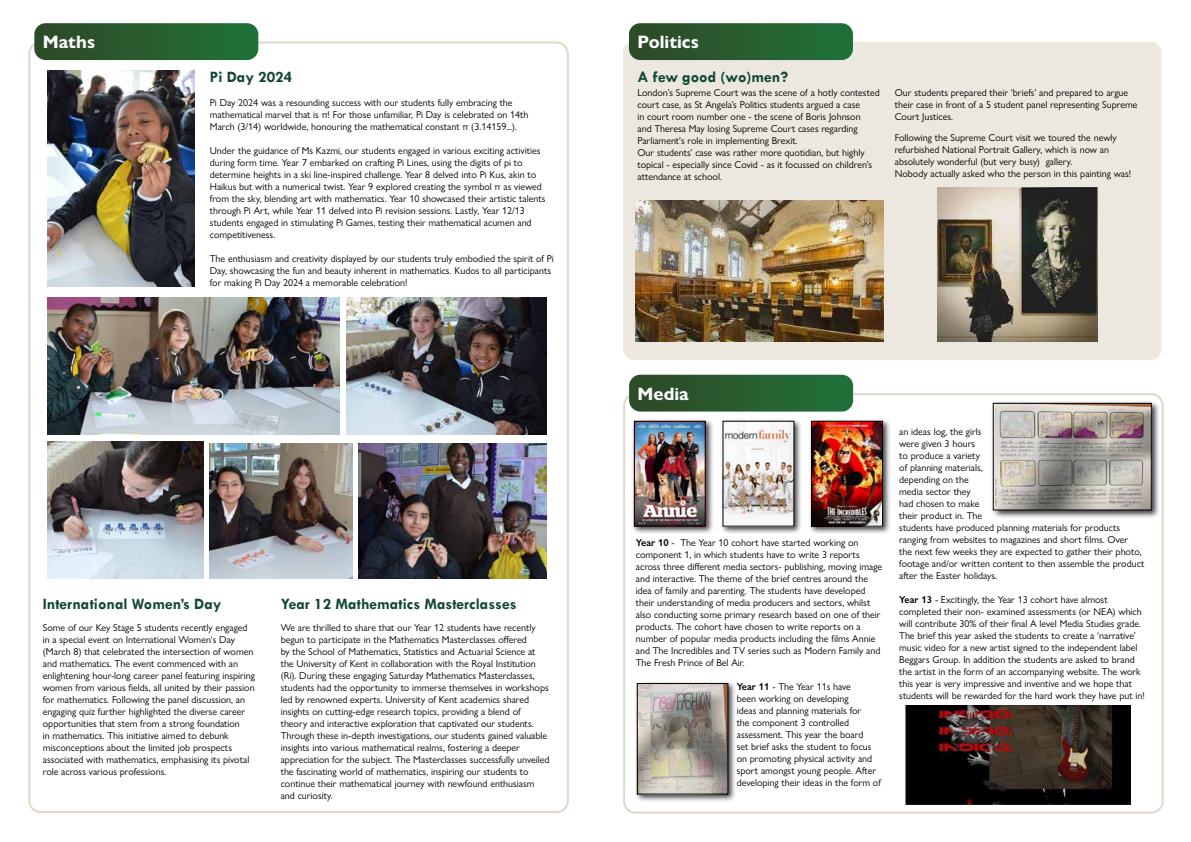
<style>
.page{position:relative;width:1191px;height:842px;background:#fff}
.page>*{position:absolute;margin:0;border:0;box-sizing:border-box;transform-origin:0 0}
.t1{font:700 18px "Gill Sans Nova";color:#fff}
.t2{font:700 16px "Tw Cen";color:#124734}
.t3{font:10px/12px "Gill Sans Nova";color:#000}
.s1{font-weight:600}
</style>
<div class="page">
<div style="left:623px;top:42px;width:538px;height:318px;background:#ece8df;border-radius:11px"></div>
<svg style="left:629px;top:23px;width:224px;height:37px;background:#2b5f33"></svg>
<div style="left:623px;top:393px;width:540px;height:421px;border:2px solid #dfd8c8;border-radius:11px"></div>
<svg style="left:629px;top:375px;width:224px;height:37px;background:#2c6034"></svg>
<svg style="left:34px;top:23px;width:224px;height:37px;background:#2b6033"></svg>
<img style="left:48px;top:71px;width:147px;height:215px">
<img style="left:48px;top:298px;width:292px;height:137px">
<img style="left:359px;top:444px;width:187px;height:135px">
<img style="left:48px;top:442px;width:155px;height:137px">
<img style="left:347px;top:298px;width:199px;height:137px">
<img style="left:210px;top:444px;width:142px;height:135px">
<img style="left:636px;top:201px;width:247px;height:141px">
<img style="left:937px;top:188px;width:160px;height:154px">
<div style="left:631px;top:418px;width:83px;height:117px;background:#000;opacity:.75"></div>
<img style="left:636px;top:423px;width:67px;height:101px">
<div style="left:634px;top:421px;width:71px;height:105px;border:1px solid #000"></div>
<div style="left:720px;top:418px;width:82px;height:117px;background:#000;opacity:.75"></div>
<img style="left:724px;top:423px;width:68px;height:101px">
<div style="left:808px;top:418px;width:83px;height:117px;background:#000;opacity:.75"></div>
<img style="left:813px;top:423px;width:67px;height:101px">
<div style="left:811px;top:421px;width:71px;height:105px;border:1px solid #000"></div>
<div style="left:634px;top:681px;width:102px;height:121px;background:#000;opacity:.75"></div>
<img style="left:639px;top:685px;width:87px;height:107px">
<div style="left:637px;top:683px;width:91px;height:111px;border:1px solid #000"></div>
<div style="left:990px;top:400px;width:170px;height:118px;background:#000;opacity:.75"></div>
<img style="left:995px;top:405px;width:154px;height:103px">
<div style="left:993px;top:403px;width:158px;height:107px;border:1px solid #000"></div>
<img style="left:905px;top:706px;width:225px;height:98px">
<h1 class="t1" style="left:40px;top:31px;width:56px"><sub>X</sub>Maths</h1>
<h2 class="t2" style="left:210px;top:67px;width:84px">Pi Day 2024</h2>
<p class="t3" style="left:210px;top:96px;width:320px">Pi Day 2024 was a resounding success with our students fully embracing the mathematical marvel that is π! For those unfamiliar, Pi Day is celebrated on 14th<br>March (3/14) worldwide, honouring the mathematical constant π (3.14159...).</p>
<p class="t3" style="left:210px;top:144px;width:337px">Under the guidance of Ms Kazmi, our students engaged in various exciting activities during form time. Year 7 embarked on crafting Pi Lines, using the digits of pi to determine heights in a ski line-inspired challenge. Year 8 delved into Pi Kus, akin to Haikus but with a numerical twist. Year 9 explored creating the symbol π as viewed from the sky, blending art with mathematics. Year 10 showcased their artistic talents through Pi Art, while Year 11 delved into Pi revision sessions. Lastly, Year 12/13 students engaged in stimulating Pi Games, testing their mathematical acumen and competitiveness.</p>
<p class="t3" style="left:210px;top:252px;width:345px">The enthusiasm and creativity displayed by our students truly embodied the spirit of Pi<br>Day, showcasing the fun and beauty inherent in mathematics. Kudos to all participants for making Pi Day 2024 a memorable celebration!</p>
<h2 class="t2" style="left:43px;top:594px;width:180px">International Women’s Day</h2>
<p class="t3" style="left:43px;top:621px;width:214px">Some of our Key Stage 5 students recently engaged in a special event on International Women's Day (March 8) that celebrated the intersection of women and mathematics. The event commenced with an enlightening hour-long career panel featuring inspiring women from various fields, all united by their passion for mathematics. Following the panel discussion, an engaging quiz further highlighted the diverse career opportunities that stem from a strong foundation<br>in mathematics. This initiative aimed to debunk misconceptions about the limited job prospects associated with mathematics, emphasising its pivotal role across various professions.</p>
<h2 class="t2" style="left:281px;top:594px;width:237px">Year 12 Mathematics Masterclasses</h2>
<p class="t3" style="left:281px;top:621px;width:270px">We are thrilled to share that our Year 12 students have recently begun to participate in the Mathematics Masterclasses offered<br>by the School of Mathematics, Statistics and Actuarial Science at the University of Kent in collaboration with the Royal Institution (Ri). During these engaging Saturday Mathematics Masterclasses, students had the opportunity to immerse themselves in workshops led by renowned experts. University of Kent academics shared insights on cutting-edge research topics, providing a blend of theory and interactive exploration that captivated our students.<br>Through these in-depth investigations, our students gained valuable insights into various mathematical realms, fostering a deeper appreciation for the subject. The Masterclasses successfully unveiled the fascinating world of mathematics, inspiring our students to continue their mathematical journey with newfound enthusiasm and curiosity.</p>
<h1 class="t1" style="left:637px;top:31px;width:63px">Politics</h1>
<h2 class="t2" style="left:637px;top:67px;width:152px">A few good (wo)men?</h2>
<p class="t3" style="left:637px;top:87px;width:244px">London’s Supreme Court was the scene of a hotly contested court case, as St Angela’s Politics students argued a case<br>in court room number one - the scene of Boris Johnson<br>and Theresa May losing Supreme Court cases regarding Parliament's role in implementing Brexit.<br>Our students’ case was rather more quotidian, but highly topical - especially since Covid - as it focussed on children’s attendance at school.</p>
<p class="t3" style="left:894px;top:87px;width:244px">Our students prepared their ‘briefs’ and prepared to argue their case in front of a 5 student panel representing Supreme<br>Court Justices.</p>
<p class="t3" style="left:894px;top:132px;width:238px">Following the Supreme Court visit we toured the newly refurbished National Portrait Gallery, which is now an absolutely wonderful (but very busy) gallery.<br>Nobody actually asked who the person in this painting was!</p>
<h1 class="t1" style="left:637px;top:382px;width:53px">Media</h1>
<p class="t3" style="left:636px;top:536px;width:248px"><span class="s1">Year 10</span> - The Year 10 cohort have started working on component 1, in which students have to write 3 reports across three different media sectors- publishing, moving image and interactive. The theme of the brief centres around the idea of family and parenting. The students have developed their understanding of media producers and sectors, whilst also conducting some primary research based on one of their products. The cohort have chosen to write reports on a number of popular media products including the films Annie and The Incredibles and TV series such as Modern Family and The Fresh Prince of Bel Air.</p>
<p class="t3" style="left:736px;top:680px;width:146px"><span class="s1">Year 11</span> - The Year 11s have<br>been working on developing<br>ideas and planning materials for<br>the component 3 controlled assessment. This year the board<br>set brief asks the student to focus on promoting physical activity and sport amongst young people. After developing their ideas in the form of</p>
<p class="t3" style="left:899px;top:425px;width:247px">an ideas log, the girls<br>were given 3 hours<br>to produce a variety<br>of planning materials,<br>depending on the<br>media sector they<br>had chosen to make<br>their product in. The<br>students have produced planning materials for products ranging from websites to magazines and short films. Over<br>the next few weeks they are expected to gather their photo, footage and/or written content to then assemble the product after the Easter holidays.</p>
<p class="t3" style="left:899px;top:593px;width:247px"><span class="s1">Year 13</span> - Excitingly, the Year 13 cohort have almost completed their non- examined assessments (or NEA) which will contribute 30% of their final A level Media Studies grade.<br>The brief this year asked the students to create a ‘narrative’ music video for a new artist signed to the independent label Beggars Group. In addition the students are asked to brand the artist in the form of an accompanying website. The work this year is very impressive and inventive and we hope that students will be rewarded for the hard work they have put in!</p>
</div>
